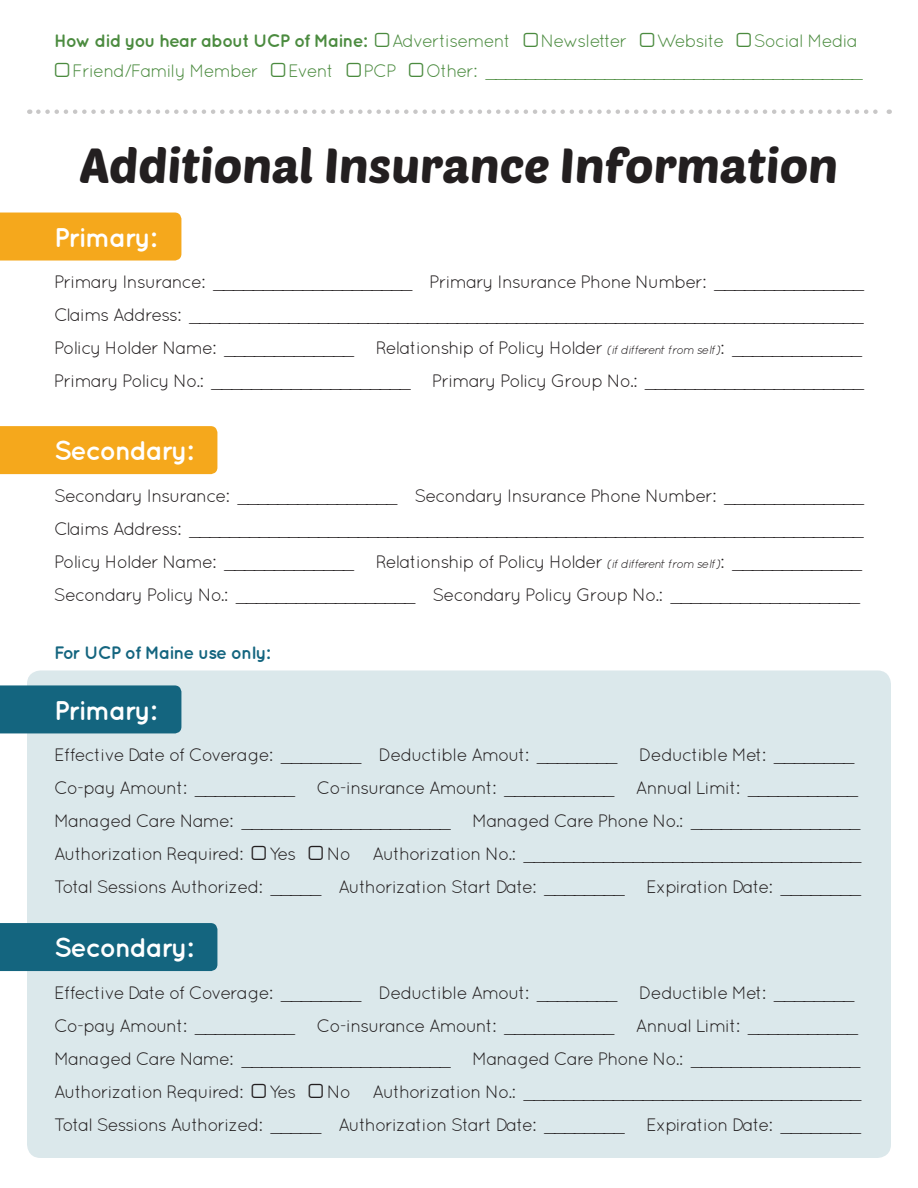
<style>
.page{position:relative;width:918px;height:1188px;background:#fff}
.page>*{position:absolute;margin:0;border:0;box-sizing:border-box;transform-origin:0 0}
.t1{font:48px "Poetsen One";color:#231f20}
.t2{font:700 27px "Quicksand";letter-spacing:-.05em;color:#fff}
.t3{font:18px/33px "Quicksand";letter-spacing:-.05em;color:#231f20}
.t4{font:18px "Quicksand";letter-spacing:-.05em;color:#4b8b3f}
.t5{font:700 18px "Quicksand";letter-spacing:-.05em;color:#4b8b3f}
.t6{font:700 18px "Quicksand";letter-spacing:-.05em;color:#14657f}
.t7{font:18px "Quicksand";letter-spacing:-.07em;color:#4b8b3f}
.s1{font-style:italic;font-size:12px}
</style>
<div class="page">
<div style="left:0;top:213px;width:181px;height:48px;background:#f5a81c"></div>
<div style="left:0;top:426px;width:217px;height:48px;background:#f5a81c"></div>
<div style="left:27px;top:670px;width:864px;height:488px;background:#dbe8eb;border-radius:14px"></div>
<div style="left:0;top:685px;width:181px;height:48px;background:#14657f"></div>
<div style="left:0;top:923px;width:217px;height:48px;background:#14657f"></div>
<svg style="left:38px;top:109px;width:852px;height:5px"></svg>
<p class="t5" style="left:54px;top:30px;width:315px">How did you hear about UCP of Maine:</p>
<p class="t4" style="left:392px;top:30px;width:121px">Advertisement</p>
<p class="t7" style="left:541px;top:30px;width:88px">Newsletter</p>
<p class="t4" style="left:657px;top:30px;width:69px">Website</p>
<p class="t4" style="left:754px;top:30px;width:106px">Social Media</p>
<p class="t4" style="left:72px;top:60px;width:188px">Friend/Family Member</p>
<p class="t4" style="left:288px;top:60px;width:48px">Event</p>
<p class="t4" style="left:364px;top:60px;width:35px">PCP</p>
<p class="t4" style="left:426px;top:60px;width:438px">Other: ______________________________________</p>
<p class="t1" style="left:80px;top:135px;width:760px">Additional Insurance Information</p>
<p class="t2" style="left:54px;top:221px;width:104px">Primary:</p>
<p class="t3" style="left:54px;top:265px;width:812px">Primary Insurance: ____________________ Primary Insurance Phone Number: _______________</p>
<p class="t3" style="left:54px;top:298px;width:811px">Claims Address: ____________________________________________________________________</p>
<p class="t3" style="left:54px;top:331px;width:812px">Policy Holder Name: _____________ Relationship of Policy Holder <span class="s1">(if different from self)</span>: _____________<br>Primary Policy No.: ____________________ Primary Policy Group No.: ______________________</p>
<p class="t2" style="left:54px;top:435px;width:140px">Secondary:</p>
<p class="t3" style="left:54px;top:479px;width:812px">Secondary Insurance: ________________ Secondary Insurance Phone Number: ______________<br>Claims Address: ____________________________________________________________________</p>
<p class="t3" style="left:54px;top:545px;width:810px">Policy Holder Name: _____________ Relationship of Policy Holder <span class="s1">(if different from self)</span>: _____________<br>Secondary Policy No.: __________________ Secondary Policy Group No.: ___________________</p>
<p class="t6" style="left:54px;top:642px;width:218px">For UCP of Maine use only:</p>
<p class="t2" style="left:54px;top:694px;width:104px">Primary:</p>
<p class="t3" style="left:54px;top:738px;width:802px">Effective Date of Coverage: ________ Deductible Amout: ________ Deductible Met: ________</p>
<p class="t3" style="left:54px;top:771px;width:805px">Co-pay Amount: __________ Co-insurance Amount: ___________ Annual Limit: ___________</p>
<p class="t3" style="left:54px;top:804px;width:808px">Managed Care Name: _____________________ Managed Care Phone No.: _________________</p>
<p class="t3" style="left:54px;top:837px;width:191px">Authorization Required:</p>
<p class="t3" style="left:269px;top:837px;width:28px">Yes</p>
<p class="t3" style="left:327px;top:837px;width:536px">No Authorization No.: __________________________________</p>
<p class="t3" style="left:54px;top:870px;width:809px">Total Sessions Authorized: _____ Authorization Start Date: ________ Expiration Date: ________</p>
<p class="t2" style="left:54px;top:932px;width:140px">Secondary:</p>
<p class="t3" style="left:54px;top:976px;width:802px">Effective Date of Coverage: ________ Deductible Amout: ________ Deductible Met: ________</p>
<p class="t3" style="left:54px;top:1009px;width:805px">Co-pay Amount: __________ Co-insurance Amount: ___________ Annual Limit: ___________</p>
<p class="t3" style="left:54px;top:1042px;width:808px">Managed Care Name: _____________________ Managed Care Phone No.: _________________</p>
<p class="t3" style="left:54px;top:1075px;width:191px">Authorization Required:</p>
<p class="t3" style="left:269px;top:1075px;width:28px">Yes</p>
<p class="t3" style="left:327px;top:1075px;width:536px">No Authorization No.: __________________________________</p>
<p class="t3" style="left:54px;top:1108px;width:809px">Total Sessions Authorized: _____ Authorization Start Date: ________ Expiration Date: ________</p>
</div>
